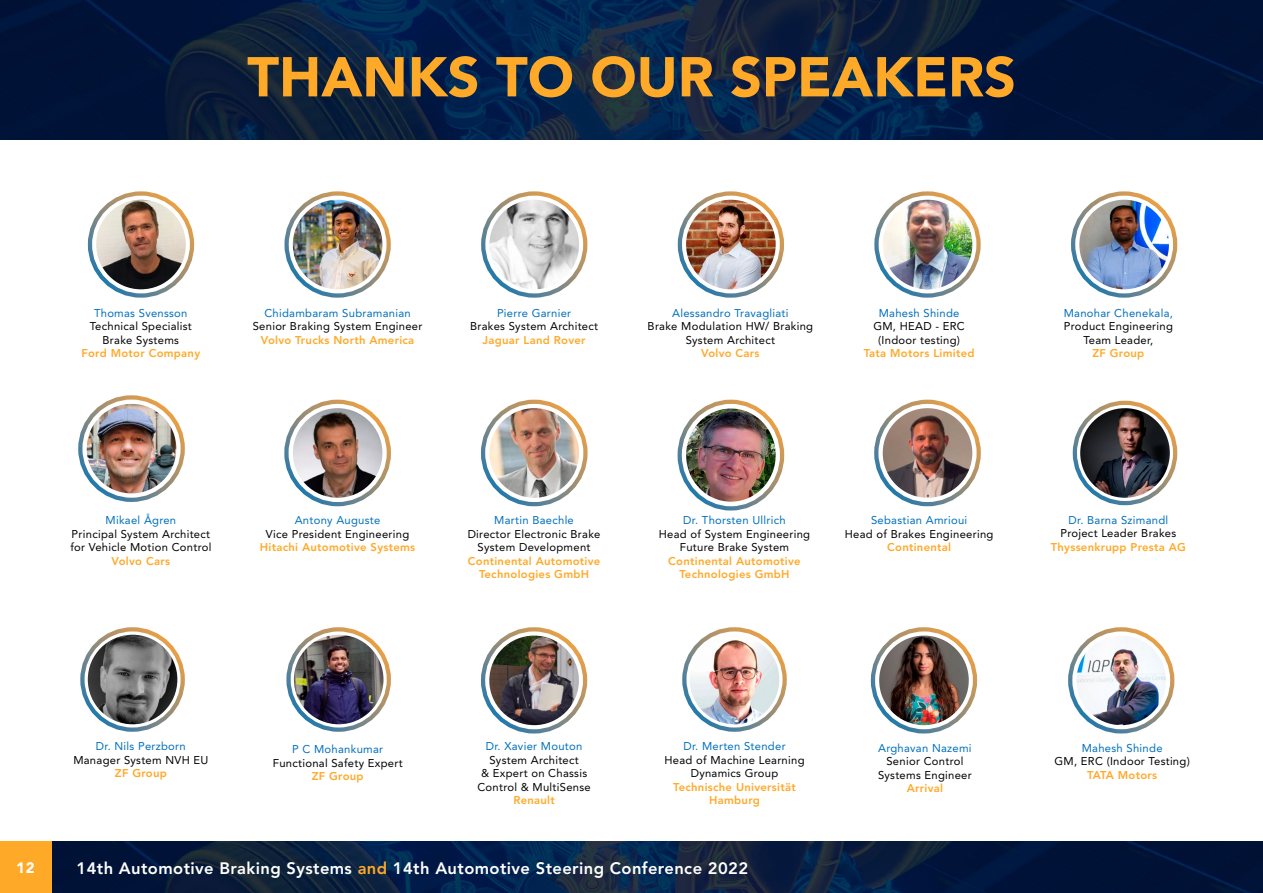
<style>
.page{position:relative;width:1263px;height:893px;background:#fff}
.page>*{position:absolute;margin:0;border:0;box-sizing:border-box;transform-origin:0 0}
.t1{font:900 55.5px "Avenir LT Std";color:#ffa929}
.t2{font:800 16.5px "Avenir LT Std";letter-spacing:.025em;color:#fff}
.t3{font:900 15px "Avenir LT Std";color:#fff}
.t4{font:11.25px/13.5px "Avenir LT Std";letter-spacing:.025em;color:#000;text-align:center}
.t5{font:800 11.25px/13.5px "Avenir LT Std";letter-spacing:.025em;color:#ffa929;text-align:center}
.t6{font:11.25px "Avenir LT Std";letter-spacing:.025em;color:#0070be}
.s1{color:#ffa929}
</style>
<div class="page">
<img style="left:51px;top:842px;width:1212px;height:51px">
<div style="left:0;top:842px;width:51px;height:51px;background:#ffa929"></div>
<img style="left:0;top:0;width:1263px;height:140px">
<div style="left:88px;top:191px;width:106px;height:107px;border:4px solid #fff;border-radius:50%"></div>
<img style="left:96px;top:200px;width:90px;height:89px;border-radius:45px">
<div style="left:481px;top:191px;width:106px;height:107px;border:4px solid #fff;border-radius:50%"></div>
<img style="left:489px;top:200px;width:90px;height:89px;border-radius:45px">
<div style="left:284px;top:191px;width:107px;height:107px;border:4px solid #fff;border-radius:50%"></div>
<img style="left:293px;top:200px;width:89px;height:89px;border-radius:45px">
<div style="left:678px;top:191px;width:106px;height:107px;border:4px solid #fff;border-radius:50%"></div>
<img style="left:686px;top:200px;width:90px;height:89px;border-radius:45px">
<div style="left:78px;top:395px;width:107px;height:107px;border:4px solid #fff;border-radius:50%"></div>
<img style="left:87px;top:404px;width:89px;height:89px;border-radius:45px">
<div style="left:284px;top:400px;width:107px;height:106px;border:4px solid #fff;border-radius:50%"></div>
<img style="left:293px;top:408px;width:89px;height:90px;border-radius:45px">
<div style="left:677px;top:400px;width:107px;height:111px;border:4px solid #fff;border-radius:50%"></div>
<img style="left:686px;top:408px;width:90px;height:94px">
<div style="left:874px;top:400px;width:107px;height:106px;border:4px solid #fff;border-radius:50%"></div>
<img style="left:883px;top:408px;width:89px;height:90px;border-radius:45px">
<div style="left:874px;top:191px;width:107px;height:107px;border:4px solid #fff;border-radius:50%"></div>
<img style="left:883px;top:200px;width:89px;height:89px;border-radius:45px">
<div style="left:481px;top:400px;width:107px;height:106px;border:4px solid #fff;border-radius:50%"></div>
<img style="left:489px;top:408px;width:90px;height:90px;border-radius:45px">
<div style="left:1071px;top:191px;width:106px;height:107px;border:4px solid #fff;border-radius:50%"></div>
<img style="left:1079px;top:200px;width:90px;height:89px;border-radius:45px">
<div style="left:1073px;top:401px;width:104px;height:104px;border:4px solid #fff;border-radius:50%"></div>
<img style="left:1080px;top:408px;width:90px;height:90px;border-radius:45px">
<div style="left:80px;top:627px;width:105px;height:105px;border:4px solid #fff;border-radius:50%"></div>
<img style="left:88px;top:635px;width:89px;height:89px;border-radius:45px">
<div style="left:286px;top:627px;width:105px;height:105px;border:4px solid #fff;border-radius:50%"></div>
<img style="left:294px;top:635px;width:89px;height:89px;border-radius:45px">
<div style="left:682px;top:627px;width:105px;height:105px;border:4px solid #fff;border-radius:50%"></div>
<img style="left:690px;top:635px;width:89px;height:89px;border-radius:45px">
<div style="left:481px;top:627px;width:106px;height:106px;border:4px solid #fff;border-radius:50%"></div>
<img style="left:489px;top:636px;width:90px;height:89px;border-radius:45px">
<div style="left:871px;top:627px;width:106px;height:106px;border:4px solid #fff;border-radius:50%"></div>
<div style="left:1068px;top:627px;width:106px;height:106px;border:4px solid #fff;border-radius:50%"></div>
<img style="left:879px;top:636px;width:90px;height:89px;border-radius:45px">
<img style="left:1076px;top:636px;width:90px;height:89px;border-radius:45px">
<h1 class="t1" style="left:247px;top:43px;width:770px">THANKS TO OUR SPEAKERS</h1>
<p class="t6" style="left:94px;top:306px;width:95px">Thomas Svensson</p>
<p class="t4" style="left:90px;top:320px;width:104px">Technical Specialist<br>Brake Systems</p>
<p class="t5" style="left:81px;top:347px;width:120px">Ford Motor Company</p>
<p class="t6" style="left:264px;top:306px;width:148px">Chidambaram Subramanian</p>
<p class="t4" style="left:253px;top:320px;width:171px">Senior Braking System Engineer</p>
<p class="t5" style="left:261px;top:333px;width:155px">Volvo Trucks North America</p>
<p class="t6" style="left:497px;top:306px;width:76px">Pierre Garnier</p>
<p class="t4" style="left:470px;top:320px;width:130px">Brakes System Architect</p>
<p class="t5" style="left:483px;top:333px;width:104px">Jaguar Land Rover</p>
<p class="t6" style="left:672px;top:306px;width:118px">Alessandro Travagliati</p>
<p class="t4" style="left:648px;top:320px;width:167px">Brake Modulation HW/ Braking<br>System Architect</p>
<p class="t5" style="left:701px;top:347px;width:60px">Volvo Cars</p>
<p class="t6" style="left:879px;top:306px;width:82px">Mahesh Shinde</p>
<p class="t4" style="left:873px;top:320px;width:93px">GM, HEAD - ERC (Indoor testing)</p>
<p class="t5" style="left:864px;top:347px;width:112px">Tata Motors Limited</p>
<p class="t6" style="left:1064px;top:306px;width:111px">Manohar Chenekala,</p>
<p class="t4" style="left:1064px;top:320px;width:110px">Product Engineering<br>Team Leader,</p>
<p class="t5" style="left:1092px;top:347px;width:54px">ZF Group</p>
<p class="t6" style="left:106px;top:514px;width:72px">Mikael Ågren</p>
<p class="t4" style="left:70px;top:527px;width:143px;text-align:left">Principal System Architect for Vehicle Motion Control</p>
<p class="t5" style="left:112px;top:554px;width:60px">Volvo Cars</p>
<p class="t6" style="left:295px;top:514px;width:87px">Antony Auguste</p>
<p class="t4" style="left:266px;top:527px;width:145px">Vice President Engineering</p>
<p class="t5" style="left:260px;top:540px;width:157px">Hitachi Automotive Systems</p>
<p class="t6" style="left:494px;top:514px;width:81px">Martin Baechle</p>
<p class="t4" style="left:468px;top:527px;width:134px">Director Electronic Brake<br>System Development</p>
<p class="t5" style="left:468px;top:554px;width:134px">Continental Automotive<br>Technologies GmbH</p>
<p class="t6" style="left:683px;top:514px;width:104px">Dr. Thorsten Ullrich</p>
<p class="t4" style="left:659px;top:527px;width:153px">Head of System Engineering<br>Future Brake System</p>
<p class="t5" style="left:668px;top:554px;width:134px">Continental Automotive<br>Technologies GmbH</p>
<p class="t6" style="left:871px;top:514px;width:98px">Sebastian Amrioui</p>
<p class="t4" style="left:845px;top:527px;width:150px">Head of Brakes Engineering</p>
<p class="t5" style="left:887px;top:540px;width:65px">Continental</p>
<p class="t6" style="left:1068px;top:513px;width:101px">Dr. Barna Szimandl</p>
<p class="t4" style="left:1060px;top:527px;width:117px">Project Leader Brakes</p>
<p class="t5" style="left:1051px;top:540px;width:137px">Thyssenkrupp Presta AG</p>
<p class="t6" style="left:96px;top:740px;width:91px">Dr. Nils Perzborn</p>
<p class="t4" style="left:73px;top:753px;width:137px">Manager System NVH EU</p>
<p class="t5" style="left:115px;top:767px;width:54px">ZF Group</p>
<p class="t6" style="left:292px;top:743px;width:93px">P C Mohankumar</p>
<p class="t4" style="left:273px;top:756px;width:131px">Functional Safety Expert</p>
<p class="t5" style="left:312px;top:769px;width:54px">ZF Group</p>
<p class="t6" style="left:486px;top:740px;width:98px">Dr. Xavier Mouton</p>
<p class="t4" style="left:477px;top:753px;width:115px">System Architect<br>&amp; Expert on Chassis<br>Control &amp; MultiSense</p>
<p class="t5" style="left:513px;top:794px;width:43px">Renault</p>
<p class="t6" style="left:683px;top:740px;width:104px">Dr. Merten Stender</p>
<p class="t4" style="left:664px;top:753px;width:142px">Head of Machine Learning<br>Dynamics Group</p>
<p class="t5" style="left:673px;top:780px;width:124px">Technische Universität<br>Hamburg</p>
<h3 class="t3" style="left:16px;top:859px;width:20px">12</h3>
<h2 class="t2" style="left:77px;top:859px;width:673px">14th Automotive Braking Systems <span class="s1">and</span> 14th Automotive Steering Conference 2022</h2>
<p class="t6" style="left:878px;top:741px;width:95px">Arghavan Nazemi</p>
<p class="t4" style="left:878px;top:755px;width:95px">Senior Control<br>Systems Engineer</p>
<p class="t5" style="left:907px;top:782px;width:38px">Arrival</p>
<p class="t6" style="left:1082px;top:741px;width:82px">Mahesh Shinde</p>
<p class="t4" style="left:1054px;top:755px;width:137px">GM, ERC (Indoor Testing)</p>
<p class="t5" style="left:1087px;top:768px;width:72px">TATA Motors</p>
</div>
